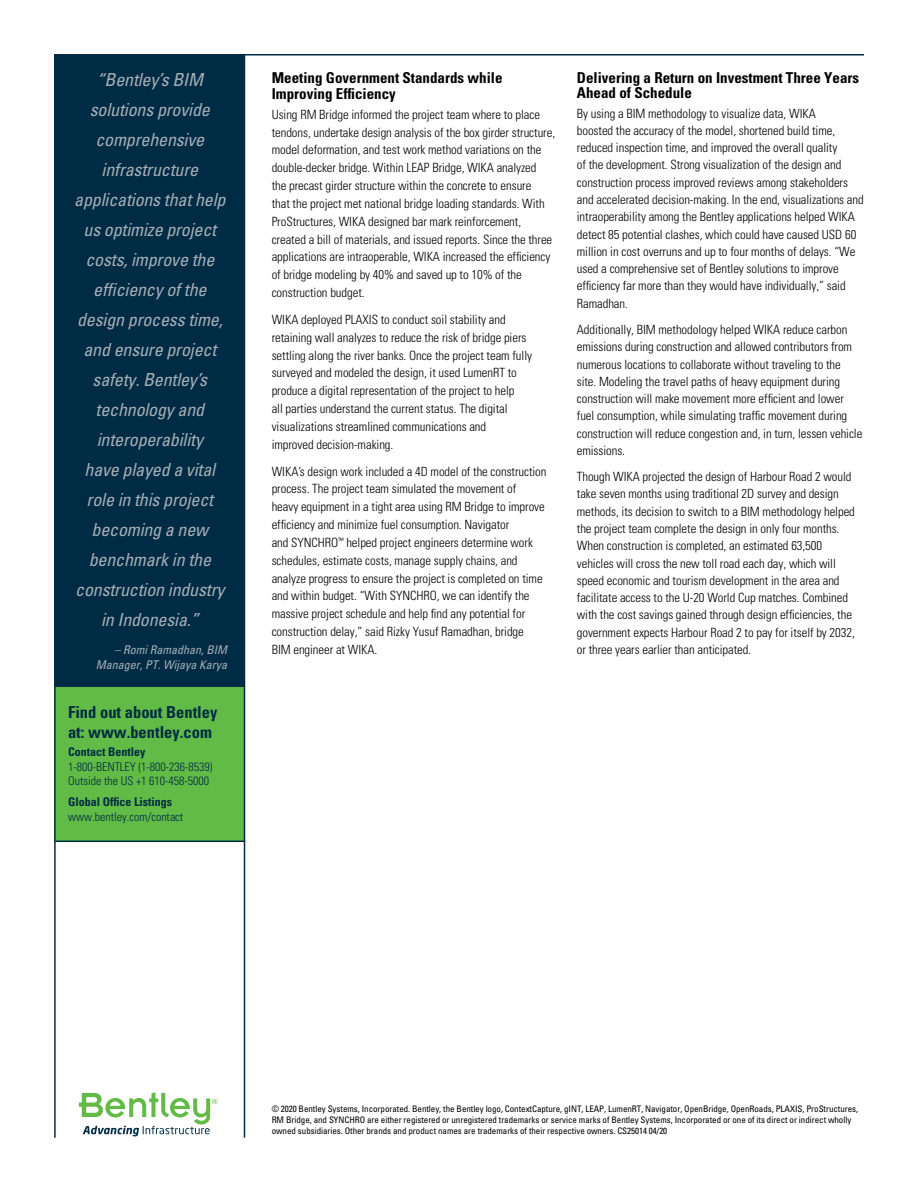
<style>
.page{position:relative;width:918px;height:1188px;background:#fff}
.page>*{position:absolute;margin:0;border:0;box-sizing:border-box;transform-origin:0 0}
.t1{font:italic condensed 18px/30px "Univers";letter-spacing:-.01em;color:#a7afb7;text-align:center}
.t2{font:700 condensed 16.5px/19.8px "Univers";color:#002b44}
.t3{font:700 condensed 15px/15.6px "Univers";color:#000}
.t4{font:300 condensed 12.75px/17.2px "Univers";letter-spacing:-.005em;color:#000}
.t5{font:300 condensed 12px/14.4px "Univers";color:#002b44}
.t6{font:italic condensed 12px/14.4px "Univers";color:#a7afb7;text-align:right}
.t7{font:700 condensed 12px "Univers";color:#002b44}
.t8{font:condensed 9px/10.8px "Univers";letter-spacing:-.005em;color:#000}
</style>
<div class="page">
<div style="left:55px;top:646px;width:190px;height:196px;background:#62bb46"></div>
<hr style="left:56px;top:841px;width:189px;height:1px;background:#002b44">
<div style="left:55px;top:54px;width:190px;height:633px;background:#002b44"></div>
<hr style="left:244px;top:54px;width:1px;height:1084px;background:#002b44">
<hr style="left:54px;top:54px;width:2px;height:1084px;background:#002b44">
<hr style="left:56px;top:54px;width:808px;height:2px;background:#002b44">
<svg style="left:79px;top:1092px;width:138px;height:44px"></svg>
<p class="t1" style="left:74px;top:65px;width:153px">“Bentley’s BIM solutions provide comprehensive infrastructure applications that help us optimize project costs, improve the efficiency of the design process time, and ensure project safety. Bentley’s technology and interoperability<br>have played a vital role in this project becoming a new benchmark in the construction industry in Indonesia.”</p>
<p class="t6" style="left:96px;top:643px;width:133px">– Romi Ramadhan, BIM<br>Manager, PT. Wijaya Karya</p>
<p class="t2" style="left:68px;top:702px;width:151px">Find out about Bentley at: www.bentley.com</p>
<p class="t7" style="left:68px;top:745px;width:79px">Contact Bentley</p>
<p class="t5" style="left:68px;top:759px;width:146px">1-800-BENTLEY (1-800-236-8539)<br>Outside the US +1 610-458-5000</p>
<p class="t7" style="left:68px;top:795px;width:105px">Global Office Listings</p>
<p class="t5" style="left:68px;top:809px;width:117px">www.bentley.com/contact</p>
<p class="t3" style="left:272px;top:70px;width:232px">Meeting Government Standards while<br>Improving Efficiency</p>
<p class="t4" style="left:272px;top:105px;width:285px;line-height:17.9px">Using RM Bridge informed the project team where to place tendons, undertake design analysis of the box girder structure, model deformation, and test work method variations on the double-decker bridge. Within LEAP Bridge, WIKA analyzed<br>the precast girder structure within the concrete to ensure<br>that the project met national bridge loading standards. With ProStructures, WIKA designed bar mark reinforcement, created a bill of materials, and issued reports. Since the three applications are intraoperable, WIKA increased the efficiency of bridge modeling by 40% and saved up to 10% of the construction budget.</p>
<p class="t4" style="left:272px;top:311px;width:262px;line-height:17.9px">WIKA deployed PLAXIS to conduct soil stability and retaining wall analyzes to reduce the risk of bridge piers settling along the river banks. Once the project team fully surveyed and modeled the design, it used LumenRT to produce a digital representation of the project to help<br>all parties understand the current status. The digital visualizations streamlined communications and<br>improved decision-making.</p>
<p class="t4" style="left:272px;top:462px;width:276px;line-height:17.9px">WIKA’s design work included a 4D model of the construction process. The project team simulated the movement of<br>heavy equipment in a tight area using RM Bridge to improve efficiency and minimize fuel consumption. Navigator<br>and SYNCHRO<sup>™</sup> helped project engineers determine work schedules, estimate costs, manage supply chains, and analyze progress to ensure the project is completed on time and within budget. “With SYNCHRO, we can identify the massive project schedule and help find any potential for construction delay,” said Rizky Yusuf Ramadhan, bridge<br>BIM engineer at WIKA.</p>
<p class="t3" style="left:577px;top:70px;width:284px;line-height:15px">Delivering a Return on Investment Three Years<br>Ahead of Schedule</p>
<p class="t4" style="left:577px;top:105px;width:288px">By using a BIM methodology to visualize data, WIKA<br>boosted the accuracy of the model, shortened build time, reduced inspection time, and improved the overall quality<br>of the development. Strong visualization of the design and construction process improved reviews among stakeholders and accelerated decision-making. In the end, visualizations and intraoperability among the Bentley applications helped WIKA detect 85 potential clashes, which could have caused USD 60 million in cost overruns and up to four months of delays. “We used a comprehensive set of Bentley solutions to improve efficiency far more than they would have individually,” said Ramadhan.</p>
<p class="t4" style="left:577px;top:321px;width:287px">Additionally, BIM methodology helped WIKA reduce carbon emissions during construction and allowed contributors from numerous locations to collaborate without traveling to the site. Modeling the travel paths of heavy equipment during construction will make movement more efficient and lower fuel consumption, while simulating traffic movement during construction will reduce congestion and, in turn, lessen vehicle emissions.</p>
<p class="t4" style="left:577px;top:468px;width:280px">Though WIKA projected the design of Harbour Road 2 would take seven months using traditional 2D survey and design methods, its decision to switch to a BIM methodology helped the project team complete the design in only four months.<br>When construction is completed, an estimated 63,500 vehicles will cross the new toll road each day, which will speed economic and tourism development in the area and facilitate access to the U-20 World Cup matches. Combined with the cost savings gained through design efficiencies, the government expects Harbour Road 2 to pay for itself by 2032, or three years earlier than anticipated.</p>
<p class="t8" style="left:272px;top:1104px;width:588px">© 2020 Bentley Systems, Incorporated. Bentley, the Bentley logo, ContextCapture, gINT, LEAP, LumenRT, Navigator, OpenBridge, OpenRoads, PLAXIS, ProStructures,<br>RM Bridge, and SYNCHRO are either registered or unregistered trademarks or service marks of Bentley Systems, Incorporated or one of its direct or indirect wholly owned subsidiaries. Other brands and product names are trademarks of their respective owners. CS25014 04/20</p>
</div>
